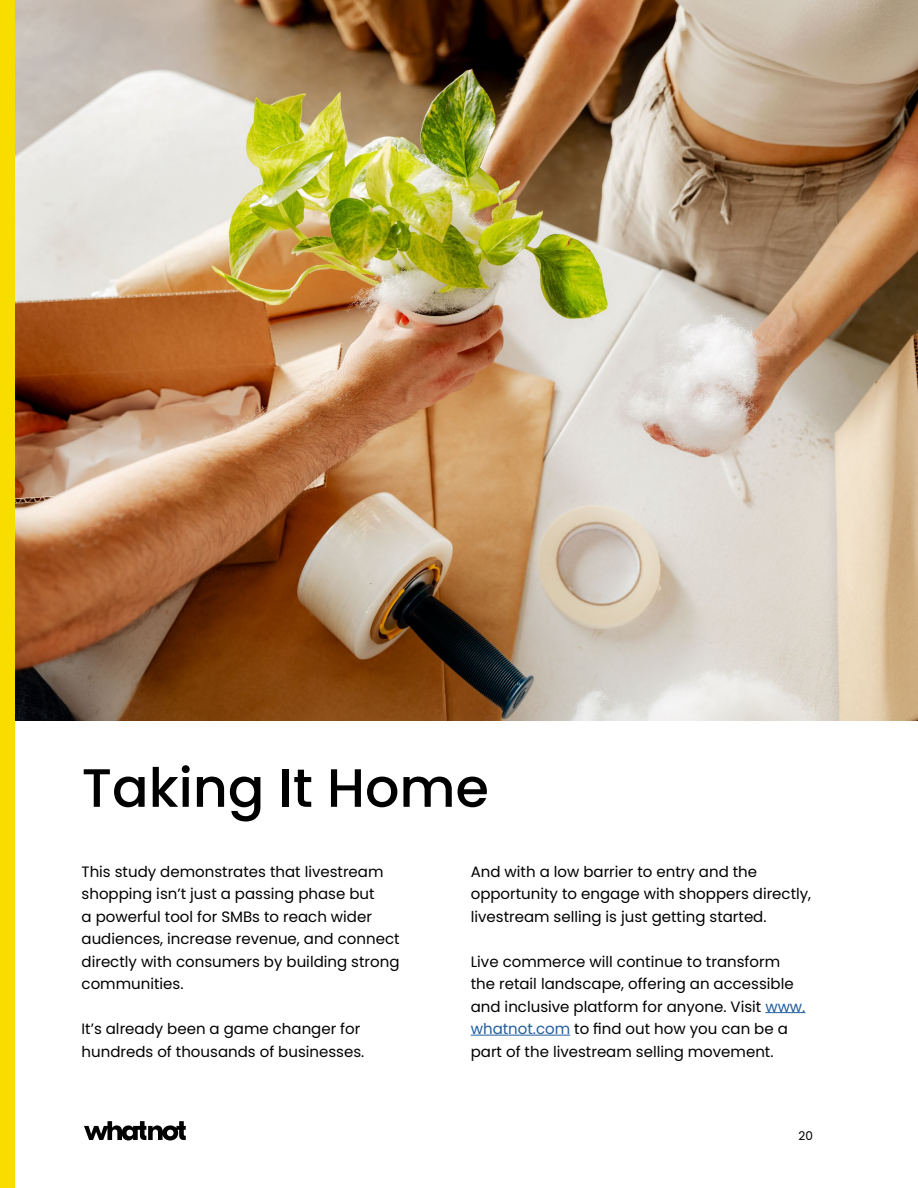
<style>
.page{position:relative;width:918px;height:1188px;background:#fff}
.page>*{position:absolute;margin:0;border:0;box-sizing:border-box;transform-origin:0 0}
.t1{font:500 54px "Poppins";color:#000}
.t2{font:15px/22.5px "Poppins";color:#000}
.t3{font:12px "Poppins";color:#000}
.s1{color:#215e9e}
</style>
<div class="page">
<img style="left:14px;top:0;width:904px;height:720px">
<div style="left:0;top:0;width:14px;height:1188px;background:#f9dc00"></div>
<svg style="left:84px;top:1121px;width:102px;height:19px"></svg>
<hr style="left:765px;top:1012px;width:40px;height:1px;background:#215e9e">
<hr style="left:471px;top:1035px;width:99px;height:1px;background:#215e9e">
<h1 class="t1" style="left:82px;top:757px;width:409px">Taking It Home</h1>
<p class="t2" style="left:82px;top:860px;width:319px">This study demonstrates that livestream shopping isn’t just a passing phase but<br>a powerful tool for SMBs to reach wider audiences, increase revenue, and connect directly with consumers by building strong communities.</p>
<p class="t2" style="left:82px;top:1018px;width:284px">It’s already been a game changer for hundreds of thousands of businesses.</p>
<p class="t2" style="left:471px;top:860px;width:342px">And with a low barrier to entry and the opportunity to engage with shoppers directly, livestream selling is just getting started.</p>
<p class="t2" style="left:471px;top:950px;width:336px">Live commerce will continue to transform the retail landscape, offering an accessible and inclusive platform for anyone. Visit <span class="s1">www. whatnot.com</span> to find out how you can be a part of the livestream selling movement.</p>
<p class="t3" style="left:799px;top:1129px;width:16px">20</p>
</div>
